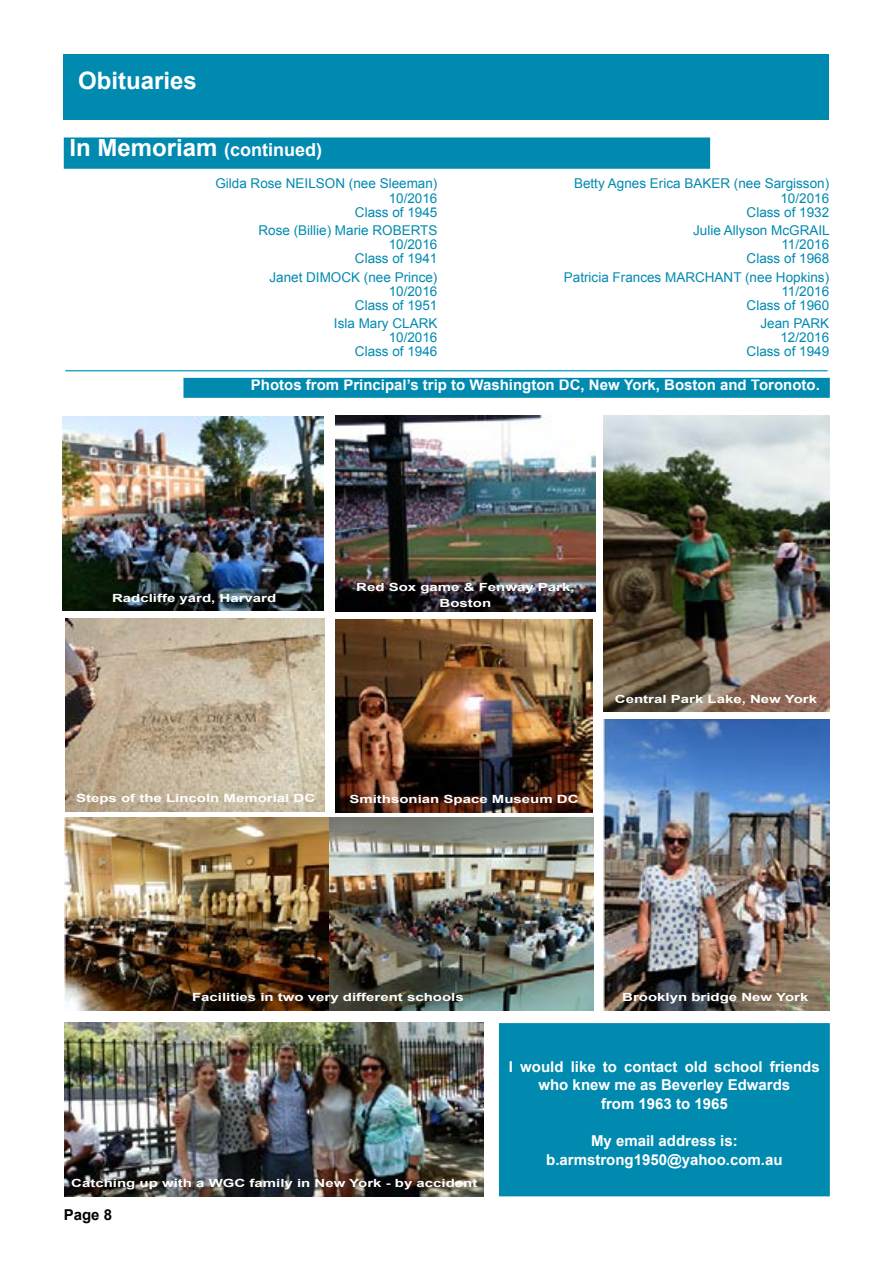
<style>
.page{position:relative;width:893px;height:1263px;background:#fff}
.page>*{position:absolute;margin:0;border:0;box-sizing:border-box;transform-origin:0 0}
.t1{font:700 24px "Arial";color:#fff}
.t2{font:700 18px "Arial";color:#fff}
.t3{font:700 15px/18.6px "Arial";color:#fff;text-align:center}
.t4{font:700 15px "Arial";color:#000}
.t5{font:13.5px/14.1px "Arial";color:#008ab0;text-align:right}
.t6{font:700 11.25px/15.6px "Arial";color:#fff;text-align:center;scale:1.33 1}
.s1{font-size:24px}
</style>
<div class="page">
<div style="left:64px;top:54px;width:765px;height:66px;background:#008ab0"></div>
<div style="left:65px;top:138px;width:644px;height:30px;background:#008ab0"></div>
<div style="left:64px;top:137px;width:646px;height:32px;border:2px solid #008ab0"></div>
<div style="left:500px;top:1024px;width:329px;height:171px;background:#008ab0"></div>
<div style="left:499px;top:1023px;width:331px;height:173px;border:2px solid #008ab0"></div>
<hr style="left:65px;top:370px;width:763px;height:1px;background:#2aa9c7">
<img style="left:64px;top:817px;width:529px;height:193px">
<img style="left:65px;top:619px;width:259px;height:192px">
<img style="left:335px;top:620px;width:258px;height:192px">
<div style="left:184px;top:379px;width:645px;height:18px;background:#008ab0"></div>
<div style="left:183px;top:378px;width:647px;height:20px;border:2px solid #008ab0"></div>
<img style="left:604px;top:416px;width:226px;height:296px">
<img style="left:65px;top:1022px;width:418px;height:174px">
<img style="left:335px;top:416px;width:261px;height:195px">
<img style="left:63px;top:416px;width:260px;height:195px">
<img style="left:604px;top:719px;width:226px;height:291px">
<h1 class="t1" style="left:78px;top:65px;width:120px">Obituaries</h1>
<h2 class="t2" style="left:69px;top:138px;width:254px"><span class="s1">In Memoriam</span> (continued)</h2>
<p class="t5" style="left:215px;top:177px;width:224px">Gilda Rose NEILSON (nee Sleeman)<br>10/2016<br>Class of 1945</p>
<p class="t5" style="left:258px;top:223px;width:181px">Rose (Billie) Marie ROBERTS<br>10/2016<br>Class of 1941</p>
<p class="t5" style="left:269px;top:270px;width:170px">Janet DIMOCK (nee Prince)<br>10/2016<br>Class of 1951</p>
<p class="t5" style="left:334px;top:316px;width:105px">Isla Mary CLARK<br>10/2016<br>Class of 1946</p>
<p class="t5" style="left:574px;top:177px;width:257px">Betty Agnes Erica BAKER (nee Sargisson)<br>10/2016<br>Class of 1932</p>
<p class="t5" style="left:693px;top:223px;width:138px">Julie Allyson McGRAIL<br>11/2016<br>Class of 1968</p>
<p class="t5" style="left:564px;top:270px;width:267px">Patricia Frances MARCHANT (nee Hopkins)<br>11/2016<br>Class of 1960</p>
<p class="t5" style="left:747px;top:316px;width:84px">Jean PARK<br>12/2016<br>Class of 1949</p>
<p class="t3" style="left:251px;top:376px;width:570px">Photos from Principal’s trip to Washington DC, New York, Boston and Toronoto.</p>
<p class="t6" style="left:112px;top:590px;width:125px">Radcliffe yard, Harvard</p>
<p class="t6" style="left:356px;top:580px;width:166px">Red Sox game &amp; Fenway Park,<br>Boston</p>
<p class="t6" style="left:76px;top:791px;width:181px">Steps of the Lincoln Memorial DC</p>
<p class="t6" style="left:349px;top:791px;width:174px">Smithsonian Space Museum DC</p>
<p class="t6" style="left:615px;top:691px;width:153px">Central Park Lake, New York</p>
<p class="t6" style="left:192px;top:990px;width:206px">Facilities in two very different schools</p>
<p class="t6" style="left:622px;top:990px;width:141px">Brooklyn bridge New York</p>
<p class="t6" style="left:71px;top:1176px;width:307px">Catching up with a WGC family in New York - by accident</p>
<p class="t4" style="left:64px;top:1204px;width:50px">Page 8</p>
<p class="t3" style="left:509px;top:1057px;width:312px">I would like to contact old school friends who knew me as Beverley Edwards<br>from 1963 to 1965</p>
<p class="t3" style="left:546px;top:1132px;width:238px">My email address is: b.armstrong1950@yahoo.com.au</p>
</div>
